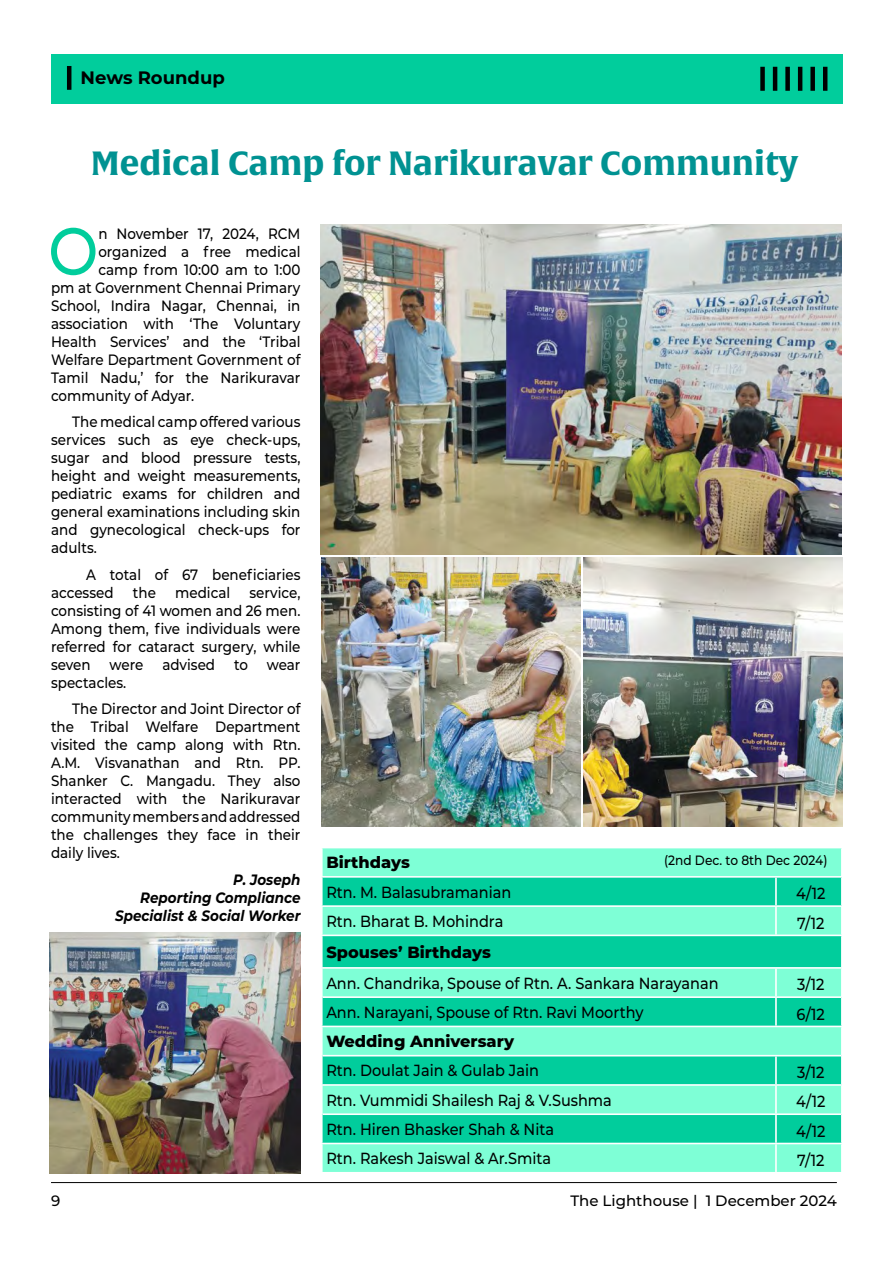
<style>
.page{position:relative;width:893px;height:1263px;background:#fff}
.page>*{position:absolute;margin:0;border:0;box-sizing:border-box;transform-origin:0 0}
.t1{font:500 66.45px "Montserrat";color:#01cd9c;scale:.9 1}
.t2{font:700 33px "Alverata";color:#009292}
.t3{font:700 18px "Montserrat";color:#000}
.t4{font:800 16.2px "Montserrat";color:#000}
.t5{font:500 16.05px "Montserrat";color:#000;scale:.9 1}
.t6{font:500 15px/18px "Montserrat";color:#000;text-align:justify;scale:.9 1}
.t7{font:italic 700 15px/18px "Montserrat";color:#000;text-align:right;scale:.9 1}
.t8{font:500 15px "Montserrat";color:#000}
.t9{font:500 13.5px "Montserrat";color:#000;scale:.9 1}
</style>
<div class="page">
<hr style="left:51px;top:1182px;width:786px;height:1px;background:#000">
<div style="left:51px;top:54px;width:791px;height:50px;background:#01cd9c"></div>
<hr style="left:67px;top:66px;width:4px;height:24px;background:#000101">
<div style="left:760px;top:67px;width:5px;height:24px;background:#000101"></div>
<hr style="left:773px;top:67px;width:4px;height:24px;background:#000101">
<div style="left:785px;top:67px;width:5px;height:24px;background:#000101"></div>
<hr style="left:798px;top:67px;width:4px;height:24px;background:#000101">
<div style="left:810px;top:67px;width:5px;height:24px;background:#000101"></div>
<hr style="left:823px;top:67px;width:4px;height:24px;background:#000101">
<img style="left:321px;top:224px;width:521px;height:331px">
<img style="left:322px;top:558px;width:258px;height:268px">
<img style="left:50px;top:932px;width:250px;height:241px">
<img style="left:583px;top:558px;width:260px;height:268px">
<div style="left:323px;top:848px;width:518px;height:324px;background:#7effd6"></div>
<div style="left:323px;top:878px;width:518px;height:27px;background:#01cd9c"></div>
<svg style="left:323px;top:936px;width:518px;height:207px;background:#36e2b4"></svg>
<hr style="left:321px;top:876px;width:455px;height:2px;background:#fff">
<hr style="left:776px;top:876px;width:67px;height:2px;background:#fff">
<hr style="left:775px;top:878px;width:2px;height:27px;background:#fff">
<hr style="left:775px;top:969px;width:2px;height:27px;background:#fff">
<hr style="left:321px;top:905px;width:455px;height:2px;background:#fff">
<hr style="left:776px;top:905px;width:67px;height:2px;background:#fff">
<hr style="left:775px;top:907px;width:2px;height:27px;background:#fff">
<hr style="left:775px;top:1086px;width:2px;height:27px;background:#fff">
<hr style="left:775px;top:1144px;width:2px;height:28px;background:#fff">
<hr style="left:321px;top:934px;width:455px;height:2px;background:#fff">
<hr style="left:776px;top:934px;width:67px;height:2px;background:#fff">
<hr style="left:321px;top:967px;width:455px;height:2px;background:#fff">
<hr style="left:776px;top:967px;width:67px;height:2px;background:#fff">
<hr style="left:323px;top:996px;width:453px;height:2px;background:#fff">
<hr style="left:776px;top:996px;width:65px;height:2px;background:#fff">
<hr style="left:775px;top:998px;width:2px;height:27px;background:#fff">
<hr style="left:321px;top:1025px;width:455px;height:2px;background:#fff">
<hr style="left:776px;top:1025px;width:67px;height:2px;background:#fff">
<hr style="left:323px;top:1113px;width:453px;height:2px;background:#fff">
<hr style="left:776px;top:1113px;width:65px;height:2px;background:#fff">
<hr style="left:775px;top:1115px;width:2px;height:28px;background:#fff">
<hr style="left:321px;top:1143px;width:455px;height:1px;background:#fff">
<hr style="left:776px;top:1143px;width:67px;height:1px;background:#fff">
<hr style="left:323px;top:1055px;width:453px;height:1px;background:#fff">
<hr style="left:776px;top:1055px;width:65px;height:1px;background:#fff">
<hr style="left:775px;top:1056px;width:2px;height:28px;background:#fff">
<hr style="left:321px;top:1084px;width:455px;height:2px;background:#fff">
<hr style="left:776px;top:1084px;width:67px;height:2px;background:#fff">
<p class="t3" style="left:81px;top:64px;width:146px">News Roundup</p>
<h2 class="t2" style="left:91px;top:142px;width:709px">Medical Camp for Narikuravar Community</h2>
<h1 class="t1" style="left:48px;top:205px;width:57px">O</h1>
<p class="t6" style="left:98px;top:224px;width:226px">n November 17, 2024, RCM</p>
<p class="t6" style="left:98px;top:242px;width:226px">organized a free medical</p>
<p class="t6" style="left:98px;top:260px;width:226px">camp from 10:00 am to 1:00</p>
<p class="t6" style="left:51px;top:278px;width:279px">pm at Government Chennai Primary</p>
<p class="t6" style="left:51px;top:296px;width:279px">School, Indira Nagar, Chennai, in</p>
<p class="t6" style="left:51px;top:314px;width:279px">association with ‘The Voluntary</p>
<p class="t6" style="left:51px;top:332px;width:279px">Health Services’ and the ‘Tribal</p>
<p class="t6" style="left:51px;top:350px;width:279px">Welfare Department Government of</p>
<p class="t6" style="left:51px;top:368px;width:279px">Tamil Nadu,’ for the Narikuravar</p>
<p class="t6" style="left:51px;top:386px;width:161px">community of Adyar.</p>
<p class="t6" style="left:51px;top:412px;width:279px;text-indent:21px">The medical camp offered various services such as eye check-ups, sugar and blood pressure tests, height and weight measurements, pediatric exams for children and general examinations including skin and gynecological check-ups for adults.</p>
<p class="t6" style="left:51px;top:565px;width:279px;text-indent:35px">A total of 67 beneficiaries accessed</p>
<p class="t6" style="left:51px;top:583px;width:279px;text-indent:198px">service, consisting of 41 women and 26 men.<br>Among them, five individuals were referred for cataract surgery, while seven</p>
<p class="t6" style="left:133px;top:583px;width:27px">the</p>
<p class="t6" style="left:175px;top:583px;width:63px">medical</p>
<p class="t6" style="left:110px;top:655px;width:39px">were</p>
<p class="t6" style="left:162px;top:655px;width:60px">advised</p>
<p class="t6" style="left:234px;top:655px;width:17px">to</p>
<p class="t6" style="left:267px;top:655px;width:39px">wear</p>
<p class="t6" style="left:72px;top:668px;width:255px;line-height:26.5px;text-indent:-21px">spectacles.<br>The Director and Joint Director of</p>
<p class="t6" style="left:51px;top:717px;width:279px">the Tribal Welfare Department visited the camp along with Rtn.<br>A.M. Visvanathan and Rtn. PP.<br>Shanker C. Mangadu. They also interacted with the Narikuravar community members and addressed the challenges they face in their daily lives.</p>
<p class="t7" style="left:115px;top:870px;width:207px">P. Joseph<br>Reporting Compliance<br>Specialist &amp; Social Worker</p>
<p class="t4" style="left:326px;top:851px;width:85px">Birthdays</p>
<p class="t9" style="left:664px;top:851px;width:183px">(2nd Dec. to 8th Dec 2024)</p>
<p class="t5" style="left:326px;top:881px;width:207px">Rtn. M. Balasubramanian</p>
<p class="t5" style="left:796px;top:882px;width:34px">4/12</p>
<p class="t5" style="left:326px;top:910px;width:198px">Rtn. Bharat B. Mohindra</p>
<p class="t5" style="left:797px;top:912px;width:32px">7/12</p>
<p class="t4" style="left:326px;top:940px;width:166px">Spouses’ Birthdays</p>
<p class="t5" style="left:326px;top:972px;width:437px">Ann. Chandrika, Spouse of Rtn. A. Sankara Narayanan</p>
<p class="t5" style="left:797px;top:973px;width:32px">3/12</p>
<p class="t5" style="left:326px;top:1001px;width:354px">Ann. Narayani, Spouse of Rtn. Ravi Moorthy</p>
<p class="t5" style="left:797px;top:1003px;width:33px">6/12</p>
<p class="t4" style="left:326px;top:1029px;width:189px">Wedding Anniversary</p>
<p class="t5" style="left:326px;top:1059px;width:238px">Rtn. Doulat Jain &amp; Gulab Jain</p>
<p class="t5" style="left:797px;top:1061px;width:32px">3/12</p>
<p class="t5" style="left:326px;top:1089px;width:319px">Rtn. Vummidi Shailesh Raj &amp; V.Sushma</p>
<p class="t5" style="left:796px;top:1090px;width:34px">4/12</p>
<p class="t5" style="left:326px;top:1118px;width:254px">Rtn. Hiren Bhasker Shah &amp; Nita</p>
<p class="t5" style="left:796px;top:1120px;width:34px">4/12</p>
<p class="t5" style="left:326px;top:1147px;width:251px">Rtn. Rakesh Jaiswal &amp; Ar.Smita</p>
<p class="t5" style="left:797px;top:1149px;width:32px">7/12</p>
<p class="t8" style="left:51px;top:1190px;width:11px">9</p>
<p class="t8" style="left:570px;top:1190px;width:268px">The Lighthouse | 1 December 2024</p>
</div>
